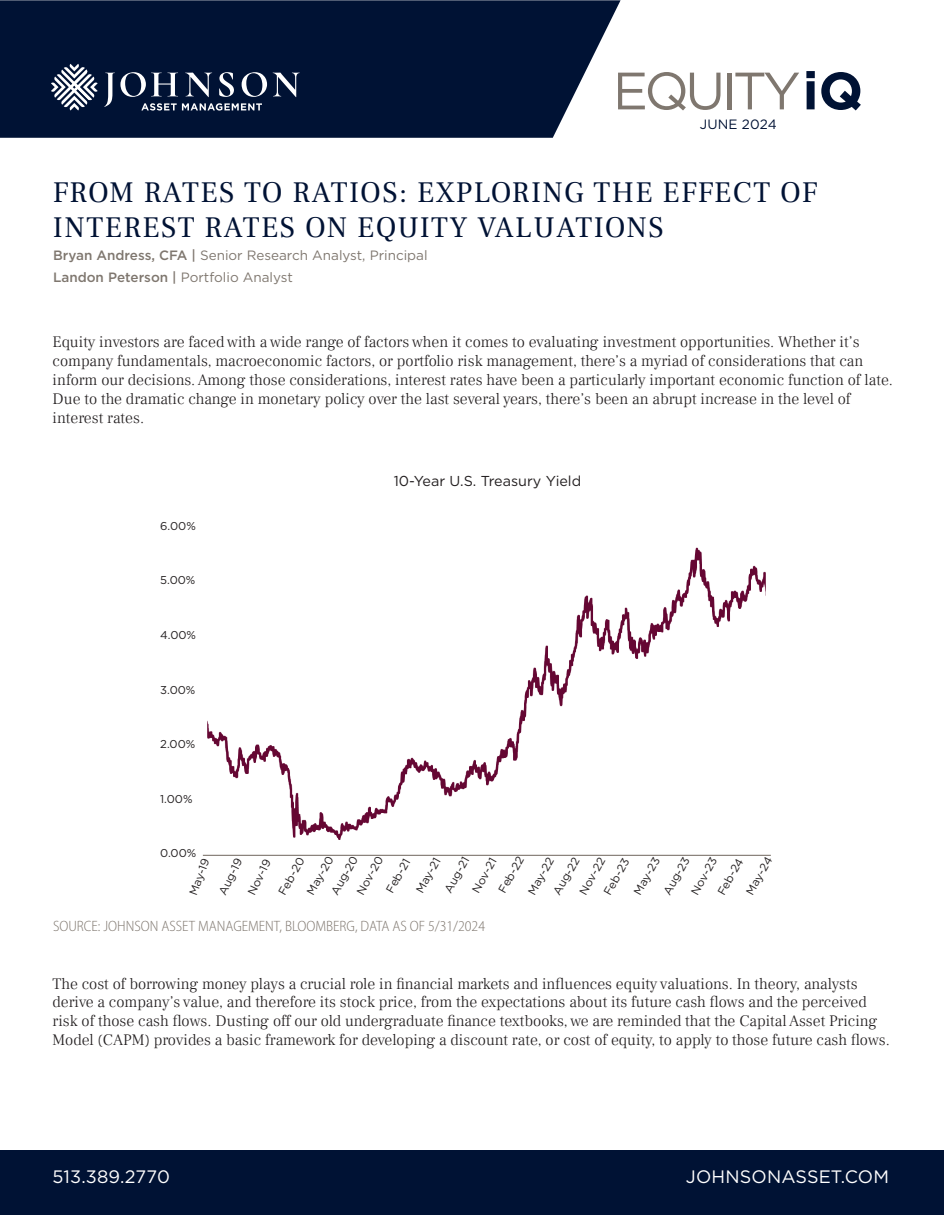
<style>
.page{position:relative;width:945px;height:1215px;background:#fff}
.page>*{position:absolute;margin:0;border:0;box-sizing:border-box;transform-origin:0 0}
.t1{font:52.5px "Gotham";letter-spacing:-.07em;color:#7f776f}
.t2{font:29.25px/35.1px "Frank Ruhl Libre";letter-spacing:.05em;color:#001234}
.t3{font:18px "Gotham";letter-spacing:.01em;color:#fff}
.t4{font:300 15.75px/18.9px "Frank Ruhl Libre";color:#231f20}
.t5{font:300 semi-condensed 15px "Myriad Pro";color:#7f776f}
.t6{font:14.4px "Gotham";color:#231f20}
.t7{font:13.5px/22.5px "Gotham";color:#7f776f}
.t8{font:13.5px "Gotham";letter-spacing:.01em;color:#001234}
.t9{font:11.4px/24.8px "Gotham";color:#231f20}
.s1{font-weight:700;color:#001234}
.s2{font-weight:500}
</style>
<div class="page">
<svg style="left:0;top:0;width:621px;height:138px;background:#102141"></svg>
<div style="left:0;top:1150px;width:944px;height:65px;background:#001234"></div>
<svg style="left:273px;top:73px;width:27px;height:24px"></svg>
<svg style="left:51px;top:64px;width:47px;height:47px"></svg>
<svg style="left:104px;top:72px;width:163px;height:39px;background:#3b4963"></svg>
<img style="left:202px;top:547px;width:569px;height:309px">
<hr style="left:203px;top:855px;width:568px;height:1px;background:#7f776f">
<h1 class="t1" style="left:613px;top:57px;width:252px">EQUITY<span class="s1">iQ</span></h1>
<p class="t8" style="left:700px;top:116px;width:78px">JUNE 2024</p>
<h2 class="t2" style="left:53px;top:175px;width:766px">FROM RATES TO RATIOS: EXPLORING THE EFFECT OF<br>INTEREST RATES ON EQUITY VALUATIONS</h2>
<p class="t7" style="left:53px;top:244px;width:376px"><span class="s2">Bryan Andress, CFA |</span> Senior Research Analyst, Principal<br><span class="s2">Landon Peterson |</span> Portfolio Analyst</p>
<p class="t4" style="left:53px;top:332px;width:842px">Equity investors are faced with a wide range of factors when it comes to evaluating investment opportunities. Whether it’s company fundamentals, macroeconomic factors, or portfolio risk management, there’s a myriad of considerations that can inform our decisions. Among those considerations, interest rates have been a particularly important economic function of late.<br>Due to the dramatic change in monetary policy over the last several years, there’s been an abrupt increase in the level of interest rates.</p>
<p class="t9" style="left:160px;top:513px;width:37px">6.00%</p>
<p class="t9" style="left:160px;top:568px;width:37px">5.00%</p>
<p class="t9" style="left:160px;top:622px;width:37px">4.00%</p>
<p class="t9" style="left:160px;top:677px;width:37px">3.00%</p>
<p class="t9" style="left:160px;top:732px;width:37px">2.00%</p>
<p class="t9" style="left:160px;top:786px;width:34px">1.00%</p>
<p class="t6" style="left:394px;top:472px;width:189px">10-Year U.S. Treasury Yield</p>
<p class="t9" style="left:160px;top:841px;width:38px">0.00%</p>
<p class="t9" style="left:181px;top:890px;width:40px;rotate:-70deg">May-19</p>
<p class="t9" style="left:211px;top:889px;width:41px;rotate:-64deg">Aug-19</p>
<p class="t9" style="left:240px;top:889px;width:40px;rotate:-64deg">Nov-19</p>
<p class="t9" style="left:277px;top:876px;width:44px;text-indent:-14px;rotate:-61deg">Feb-20<br>May-20</p>
<p class="t9" style="left:330px;top:878px;width:44px;line-height:22.4px;text-indent:-12px;rotate:-61deg">Aug-20<br>Nov-20</p>
<p class="t9" style="left:378px;top:886px;width:39px;rotate:-61deg">Feb-21</p>
<p class="t9" style="left:408px;top:886px;width:40px;rotate:-61deg">May-21</p>
<p class="t9" style="left:436px;top:886px;width:40px;rotate:-61deg">Aug-21</p>
<p class="t9" style="left:464px;top:886px;width:40px;rotate:-61deg">Nov-21</p>
<p class="t9" style="left:491px;top:886px;width:41px;rotate:-61deg">Feb-22</p>
<p class="t9" style="left:520px;top:888px;width:43px;rotate:-61deg">May-22</p>
<p class="t9" style="left:545px;top:888px;width:43px;rotate:-61deg">Aug-22</p>
<p class="t9" style="left:571px;top:888px;width:42px;rotate:-61deg">Nov-22</p>
<p class="t9" style="left:596px;top:888px;width:42px;rotate:-61deg">Feb-23</p>
<p class="t9" style="left:626px;top:888px;width:43px;rotate:-61deg">May-23</p>
<p class="t9" style="left:662px;top:876px;width:42px;line-height:24.3px;text-indent:-13px;rotate:-61deg">Aug-23<br>Nov-23</p>
<p class="t9" style="left:716px;top:876px;width:43px;text-indent:-14px;rotate:-61deg">Feb-24<br>May-24</p>
<p class="t5" style="left:53px;top:917px;width:434px">SOURCE: JOHNSON ASSET MANAGEMENT, BLOOMBERG, DATA AS OF 5/31/2024</p>
<p class="t4" style="left:53px;top:974px;width:839px">The cost of borrowing money plays a crucial role in financial markets and influences equity valuations. In theory, analysts derive a company’s value, and therefore its stock price, from the expectations about its future cash flows and the perceived risk of those cash flows. Dusting off our old undergraduate finance textbooks, we are reminded that the Capital Asset Pricing Model (CAPM) provides a basic framework for developing a discount rate, or cost of equity, to apply to those future cash flows.</p>
<p class="t3" style="left:52px;top:1165px;width:119px">513.389.2770</p>
<p class="t3" style="left:686px;top:1165px;width:205px">JOHNSONASSET.COM</p>
</div>
